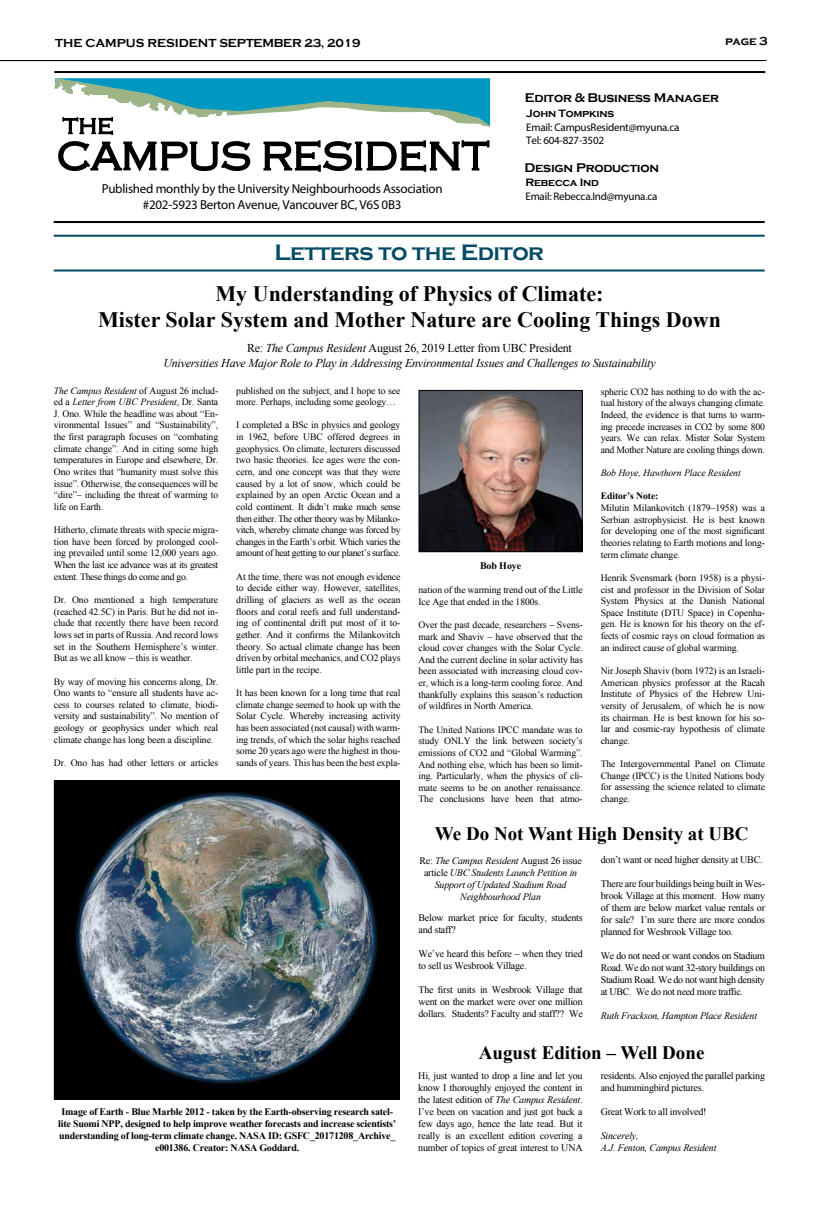
<style>
.page{position:relative;width:819px;height:1224px;background:#fff}
.page>*{position:absolute;margin:0;border:0;box-sizing:border-box;transform-origin:0 0}
.t1{font:700 23px "Copperplate Gothic";letter-spacing:-.02em;color:#004b63}
.t2{font:700 22px/26.4px "Times New Roman";color:#000;text-align:center}
.t3{font:700 19px "Times New Roman";color:#000}
.t4{font:13px/15.6px "Myriad Pro";letter-spacing:-.02em;color:#000;text-align:center}
.t5{font:700 13px "Copperplate Gothic";letter-spacing:-.02em;color:#000}
.t6{font:italic 12px/14.4px "Times New Roman";letter-spacing:-.02em;color:#000;text-align:center}
.t7{font:700 12px "Copperplate Gothic";letter-spacing:-.02em;color:#000}
.t8{font:11px/13.2px "Myriad Pro";letter-spacing:-.02em;color:#000}
.t9{font:700 11px "Copperplate Gothic";letter-spacing:-.02em;color:#000}
.t10{font:10px/12px "Times New Roman";letter-spacing:-.02em;color:#000;text-align:justify}
.t11{font:700 10px/12px "Times New Roman";letter-spacing:-.02em;color:#000;text-align:center}
.t12{font:italic 10px/12px "Times New Roman";letter-spacing:-.02em;color:#000;text-align:center}
.t13{font:9.7px/11.6px "Times New Roman";letter-spacing:-.01em;color:#000;text-align:justify}
.t14{font:italic 9.7px "Times New Roman";letter-spacing:-.01em;color:#000}
.t15{font:700 9.7px "Times New Roman";letter-spacing:-.01em;color:#000}
.s1{font-style:normal}
.s2{font-style:italic}
</style>
<div class="page">
<hr style="left:0;top:60px;width:767px;height:1px;background:#000">
<hr style="left:54px;top:221px;width:711px;height:2px;background:#000">
<svg style="left:54px;top:78px;width:437px;height:94px"></svg>
<hr style="left:54px;top:71px;width:711px;height:2px;background:#000">
<hr style="left:54px;top:235px;width:711px;height:2px;background:#004b63">
<hr style="left:54px;top:270px;width:711px;height:2px;background:#004b63">
<img style="left:56px;top:782px;width:342px;height:316px">
<div style="left:54px;top:780px;width:346px;height:320px;border:1px solid #000"></div>
<img style="left:420px;top:392px;width:161px;height:158px">
<div style="left:418px;top:390px;width:165px;height:162px;border:1px solid #000"></div>
<p class="t7" style="left:55px;top:37px;width:307px">THE CAMPUS RESIDENT SEPTEMBER 23, 2019</p>
<p class="t7" style="left:725px;top:34px;width:44px">page 3</p>
<h3 class="t4" style="left:102px;top:181px;width:342px">Published monthly by the University Neighbourhoods Association #202-5923 Berton Avenue, Vancouver BC, V6S 0B3</h3>
<h3 class="t5" style="left:525px;top:91px;width:196px">Editor &amp; Business Manager</h3>
<p class="t9" style="left:526px;top:108px;width:89px">John Tompkins</p>
<p class="t8" style="left:526px;top:120px;width:155px">Email: CampusResident@myuna.ca<br>Tel: 604-827-3502</p>
<h3 class="t5" style="left:525px;top:160px;width:136px">Design Production</h3>
<p class="t9" style="left:525px;top:177px;width:75px">Rebecca Ind</p>
<p class="t8" style="left:525px;top:189px;width:133px">Email: Rebecca.Ind@myuna.ca</p>
<h1 class="t1" style="left:274px;top:239px;width:271px">Letters to the Editor</h1>
<h2 class="t2" style="left:98px;top:280px;width:624px">My Understanding of Physics of Climate:<br>Mister Solar System and Mother Nature are Cooling Things Down</h2>
<p class="t6" style="left:163px;top:341px;width:494px"><span class="s1">Re:</span> The Campus Resident <span class="s1">August 26, 2019 Letter from UBC President<br></span>Universities Have Major Role to Play in Addressing Environmental Issues and Challenges to Sustainability</p>
<p class="t13" style="left:54px;top:384px;width:166px"><span class="s2">The Campus Resident</span> of August 26 includ&shy;ed a <span class="s2">Letter from UBC President</span>, Dr. Santa J. Ono. While the headline was about “En&shy;vironmental Issues” and “Sustainability”, the first paragraph focuses on “combating climate change”. And in citing some high temperatures in Europe and elsewhere, Dr.<br>Ono writes that “humanity must solve this issue”. Otherwise, the consequences will be “dire”– including the threat of warming to life on Earth.</p>
<p class="t13" style="left:54px;top:524px;width:166px">Hitherto, climate threats with specie migra&shy;tion have been forced by prolonged cool&shy;ing prevailed until some 12,000 years ago.<br>When the last ice advance was at its greatest extent. These things do come and go.</p>
<p class="t13" style="left:54px;top:594px;width:166px">Dr. Ono mentioned a high temperature (reached 42.5C) in Paris. But he did not in&shy;clude that recently there have been record lows set in parts of Russia. And record lows set in the Southern Hemisphere’s winter.<br>But as we all know – this is weather.</p>
<p class="t13" style="left:54px;top:675px;width:166px">By way of moving his concerns along, Dr.<br>Ono wants to “ensure all students have ac&shy;cess to courses related to climate, biodi&shy;versity and sustainability”. No mention of geology or geophysics under which real climate change has long been a discipline.</p>
<p class="t13" style="left:54px;top:757px;width:166px">Dr. Ono has had other letters or articles</p>
<p class="t13" style="left:236px;top:384px;width:166px">published on the subject, and I hope to see more. Perhaps, including some geology…</p>
<p class="t13" style="left:236px;top:419px;width:166px">I completed a BSc in physics and geology in 1962, before UBC offered degrees in geophysics. On climate, lecturers discussed two basic theories. Ice ages were the con&shy;cern, and one concept was that they were caused by a lot of snow, which could be explained by an open Arctic Ocean and a cold continent. It didn’t make much sense then either. The other theory was by Milanko&shy;vitch, whereby climate change was forced by changes in the Earth’s orbit. Which varies the amount of heat getting to our planet’s surface.</p>
<p class="t13" style="left:236px;top:571px;width:166px">At the time, there was not enough evidence to decide either way. However, satellites, drilling of glaciers as well as the ocean floors and coral reefs and full understand&shy;ing of continental drift put most of it to&shy;gether. And it confirms the Milankovitch theory. So actual climate change has been driven by orbital mechanics, and CO2 plays little part in the recipe.</p>
<p class="t13" style="left:236px;top:687px;width:166px">It has been known for a long time that real climate change seemed to hook up with the Solar Cycle. Whereby increasing activity has been associated (not causal) with warm&shy;ing trends, of which the solar highs reached some 20 years ago were the highest in thou&shy;sands of years. This has been the best expla-</p>
<p class="t11" style="left:58px;top:1105px;width:340px">Image of Earth - Blue Marble 2012 - taken by the Earth-observing research satel&shy;lite Suomi NPP, designed to help improve weather forecasts and increase scientists’ understanding of long-term climate change. NASA ID: GSFC_20171208_Archive_ e001386. Creator: NASA Goddard.</p>
<p class="t11" style="left:480px;top:559px;width:43px">Bob Hoye</p>
<p class="t13" style="left:418px;top:584px;width:166px">nation of the warming trend out of the Little<br>Ice Age that ended in the 1800s.</p>
<p class="t13" style="left:418px;top:619px;width:166px">Over the past decade, researchers – Svens&shy;mark and Shaviv – have observed that the cloud cover changes with the Solar Cycle.<br>And the current decline in solar activity has been associated with increasing cloud cov&shy;er, which is a long-term cooling force. And thankfully explains this season’s reduction of wildfires in North America.</p>
<p class="t13" style="left:418px;top:723px;width:166px">The United Nations IPCC mandate was to study ONLY the link between society’s emissions of CO2 and “Global Warming”.<br>And nothing else, which has been so limit&shy;ing. Particularly, when the physics of cli&shy;mate seems to be on another renaissance.<br>The conclusions have been that atmo-</p>
<p class="t13" style="left:601px;top:385px;width:166px">spheric CO2 has nothing to do with the ac&shy;tual history of the always changing climate.<br>Indeed, the evidence is that turns to warm&shy;ing precede increases in CO2 by some 800 years. We can relax. Mister Solar System and Mother Nature are cooling things down.</p>
<p class="t14" style="left:601px;top:466px;width:141px">Bob Hoye, Hawthorn Place Resident</p>
<p class="t15" style="left:601px;top:489px;width:59px">Editor’s Note:</p>
<p class="t13" style="left:601px;top:502px;width:166px">Milutin Milankovitch (1879–1958) was a Serbian astrophysicist. He is best known for developing one of the most significant theories relating to Earth motions and long&shy;term climate change.</p>
<p class="t13" style="left:601px;top:572px;width:166px">Henrik Svensmark (born 1958) is a physi&shy;cist and professor in the Division of Solar System Physics at the Danish National Space Institute (DTU Space) in Copenha&shy;gen. He is known for his theory on the ef&shy;fects of cosmic rays on cloud formation as an indirect cause of global warming.</p>
<p class="t13" style="left:601px;top:665px;width:166px">Nir Joseph Shaviv (born 1972) is an Israeli-American physics professor at the Racah Institute of Physics of the Hebrew Uni&shy;versity of Jerusalem, of which he is now its chairman. He is best known for his so&shy;lar and cosmic-ray hypothesis of climate change.</p>
<p class="t13" style="left:601px;top:758px;width:166px">The Intergovernmental Panel on Climate Change (IPCC) is the United Nations body for assessing the science related to climate change.</p>
<h3 class="t3" style="left:435px;top:821px;width:315px">We Do Not Want High Density at UBC</h3>
<p class="t12" style="left:419px;top:855px;width:164px"><span class="s1">Re:</span> The Campus Resident <span class="s1">August 26 issue article</span> UBC Students Launch Petition in<br>Support of Updated Stadium Road<br>Neighbourhood Plan</p>
<p class="t10" style="left:419px;top:912px;width:166px">Below market price for faculty, students and staff?</p>
<p class="t10" style="left:419px;top:948px;width:166px">We’ve heard this before – when they tried to sell us Wesbrook Village.</p>
<p class="t10" style="left:419px;top:984px;width:166px">The first units in Wesbrook Village that went on the market were over one million dollars. Students? Faculty and staff?? We</p>
<p class="t10" style="left:601px;top:854px;width:163px">don’t want or need higher density at UBC.</p>
<p class="t10" style="left:601px;top:878px;width:166px">There are four buildings being built in Wes&shy;brook Village at this moment. How many of them are below market value rentals or for sale? I’m sure there are more condos planned for Wesbrook Village too.</p>
<p class="t10" style="left:601px;top:950px;width:166px">We do not need or want condos on Stadium Road. We do not want 32-story buildings on Stadium Road. We do not want high density at UBC. We do not need more traffic.</p>
<p class="t12" style="left:601px;top:1010px;width:158px">Ruth Frackson, Hampton Place Resident</p>
<h3 class="t3" style="left:479px;top:1039px;width:227px">August Edition – Well Done</h3>
<p class="t10" style="left:418px;top:1070px;width:166px">Hi, just wanted to drop a line and let you know I thoroughly enjoyed the content in the latest edition of <span class="s2">The Campus Resident</span>.<br>I’ve been on vacation and just got back a few days ago, hence the late read. But it really is an excellent edition covering a number of topics of great interest to UNA</p>
<p class="t10" style="left:601px;top:1070px;width:166px">residents. Also enjoyed the parallel parking and hummingbird pictures.</p>
<p class="t10" style="left:601px;top:1106px;width:107px">Great Work to all involved!</p>
<p class="t12" style="left:601px;top:1130px;width:117px;text-align:left">Sincerely,<br>A.J. Fenton, Campus Resident</p>
</div>
